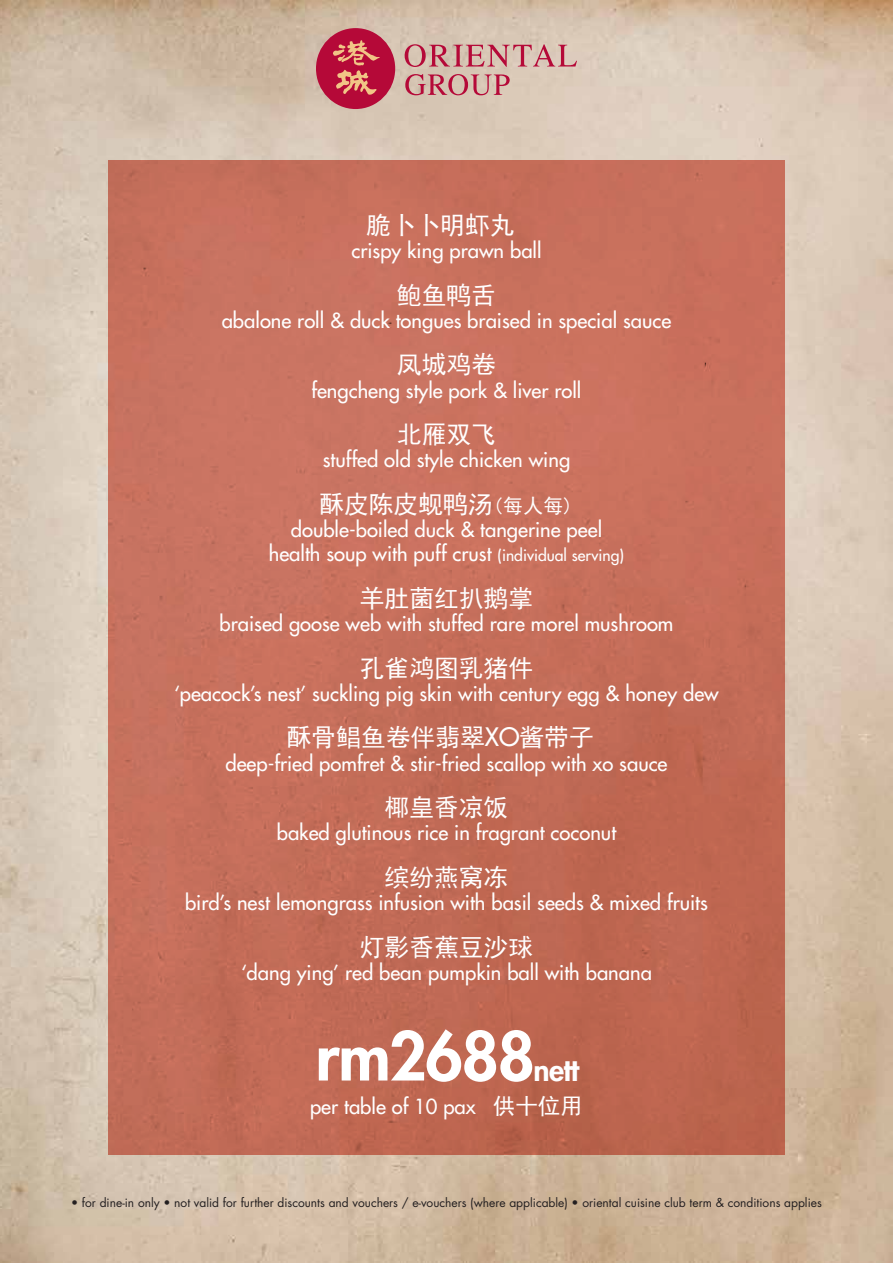
<style>
.page{position:relative;width:893px;height:1263px;background:#fff}
.page>*{position:absolute;margin:0;border:0;box-sizing:border-box;transform-origin:0 0}
.t1{font:800 65.25px "Futura Std";letter-spacing:-.025em;color:#fff}
.t2{font:24.75px "Sim Hei";color:#fff}
.t3{font:500 20.25px/24.3px "Futura Std";color:#fff;text-align:center}
.t4{font:12px "Futura Std";color:#231f20}
.s1{font-size:20.25px}
.s2{font-size:15.75px}
.s3{font-family:"Futura Std";font-weight:500}
.s4{font-size:30.15px}
.s5{font-family:"Sim Hei";font-weight:400;font-size:22.5px}
</style>
<div class="page">
<img style="left:0;top:0;width:893px;height:1263px">
<div style="left:108px;top:160px;width:677px;height:995px;background:#c66e5b"></div>
<svg style="left:405px;top:44px;width:172px;height:23px;background:#ce9494"></svg>
<svg style="left:405px;top:74px;width:105px;height:21px;background:#cc8e8f"></svg>
<div style="left:316px;top:28px;width:79px;height:81px;background:#b50938;border-radius:50%"></div>
<svg style="left:333px;top:40px;width:47px;height:55px"></svg>
<p class="t2" style="left:366px;top:212px;width:150px">脆卜卜明虾丸</p>
<p class="t3" style="left:351px;top:239px;width:192px">crispy king prawn ball</p>
<p class="t2" style="left:397px;top:282px;width:100px">鲍鱼鸭舌</p>
<p class="t3" style="left:222px;top:308px;width:451px">abalone roll &amp; duck tongues braised in special sauce</p>
<p class="t2" style="left:397px;top:352px;width:100px">凤城鸡卷</p>
<p class="t3" style="left:311px;top:378px;width:271px">fengcheng style pork &amp; liver roll</p>
<p class="t2" style="left:397px;top:422px;width:100px">北雁双飞</p>
<p class="t3" style="left:323px;top:448px;width:249px">stuffed old style chicken wing</p>
<p class="t2" style="left:319px;top:491px;width:256px">酥皮陈皮蚬鸭汤<span class="s1">(每人每)</span></p>
<p class="t3" style="left:269px;top:518px;width:357px">double-boiled duck &amp; tangerine peel health soup with puff crust <span class="s2">(individual serving)</span></p>
<p class="t2" style="left:360px;top:586px;width:175px">羊肚菌红扒鹅掌</p>
<p class="t3" style="left:219px;top:612px;width:456px">braised goose web with stuffed rare morel mushroom</p>
<p class="t2" style="left:360px;top:655px;width:175px">孔雀鸿图乳猪件</p>
<p class="t3" style="left:174px;top:681px;width:546px">‘peacock’s nest’ suckling pig skin with century egg &amp; honey dew</p>
<p class="t2" style="left:287px;top:725px;width:308px">酥骨鲳鱼卷伴翡翠<span class="s3">XO</span>酱带子</p>
<p class="t3" style="left:225px;top:751px;width:443px">deep-fried pomfret &amp; stir-fried scallop with xo sauce</p>
<p class="t2" style="left:385px;top:795px;width:125px">椰皇香凉饭</p>
<p class="t3" style="left:277px;top:821px;width:341px">baked glutinous rice in fragrant coconut</p>
<p class="t2" style="left:385px;top:865px;width:125px">缤纷燕窝冻</p>
<p class="t3" style="left:185px;top:891px;width:524px">bird’s nest lemongrass infusion with basil seeds &amp; mixed fruits</p>
<p class="t2" style="left:360px;top:934px;width:175px">灯影香蕉豆沙球</p>
<p class="t3" style="left:241px;top:960px;width:412px">‘dang ying’ red bean pumpkin ball with banana</p>
<h1 class="t1" style="left:315px;top:1015px;width:265px">rm2688<span class="s4">nett</span></h1>
<p class="t3" style="left:310px;top:1094px;width:274px">per table of 10 pax <span class="s5">供十位用</span></p>
<p class="t4" style="left:71px;top:1195px;width:752px">• for dine-in only • not valid for further discounts and vouchers / e-vouchers (where applicable) • oriental cuisine club term &amp; conditions applies</p>
</div>
